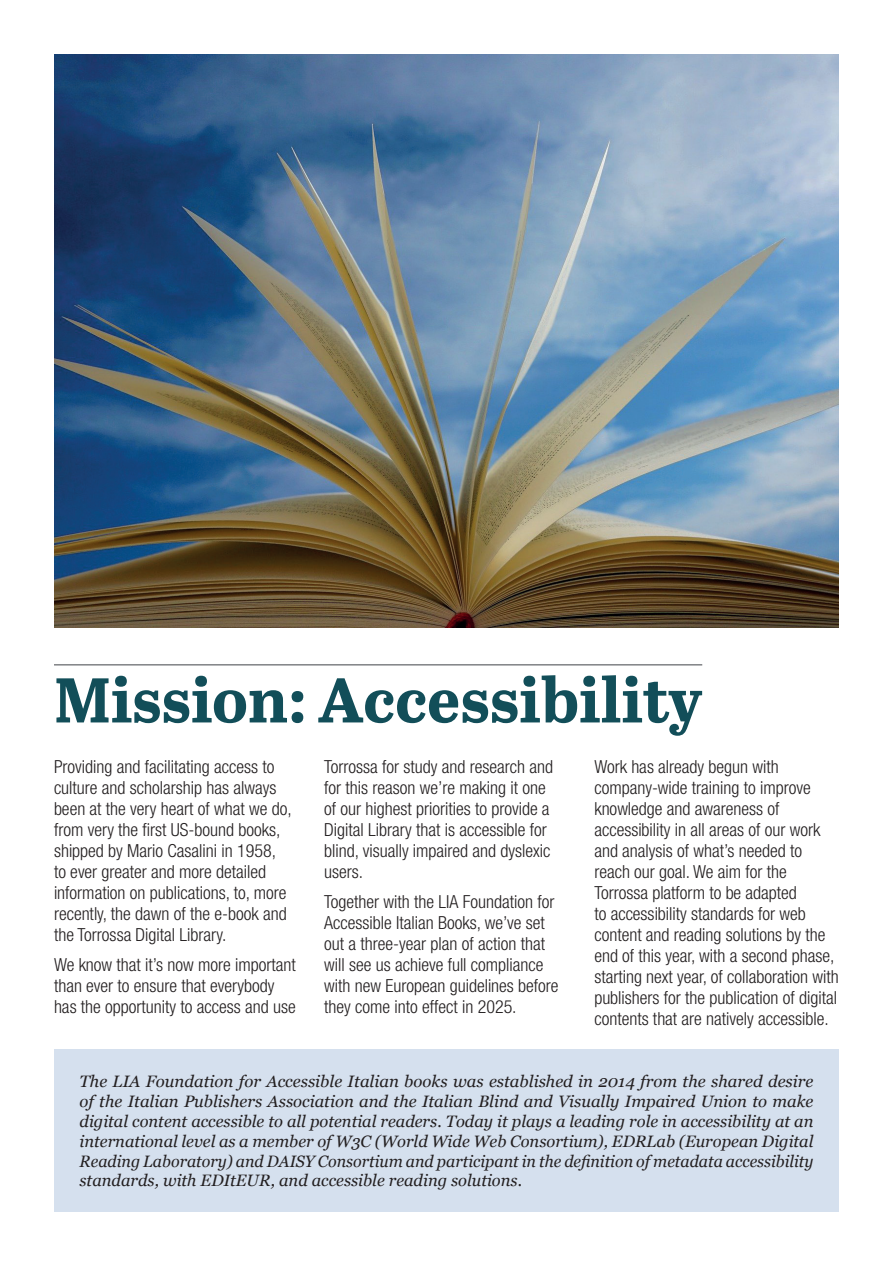
<style>
.page{position:relative;width:893px;height:1263px;background:#fff}
.page>*{position:absolute;margin:0;border:0;box-sizing:border-box;transform-origin:0 0}
.t1{font:700 63px "Abril Text";color:#124e59}
.t2{font:300 condensed 18px/21px "Helvetica Neue LT Std";color:#231f20}
.t3{font:italic 16.5px/19.8px "Georgia";color:#231f20;text-align:justify}
</style>
<div class="page">
<img style="left:54px;top:54px;width:785px;height:573px">
<hr style="left:54px;top:664px;width:648px;height:1px;background:#808285">
<div style="left:54px;top:1049px;width:785px;height:163px;background:#d5e0ee"></div>
<h1 class="t1" style="left:54px;top:653px;width:650px">Mission: Accessibility</h1>
<p class="t2" style="left:54px;top:756px;width:239px">Providing and facilitating access to culture and scholarship has always been at the very heart of what we do, from very the first US-bound books, shipped by Mario Casalini in 1958, to ever greater and more detailed information on publications, to, more recently, the dawn of the e-book and the Torrossa Digital Library.</p>
<p class="t2" style="left:54px;top:954px;width:243px">We know that it’s now more important than ever to ensure that everybody has the opportunity to access and use</p>
<p class="t2" style="left:324px;top:756px;width:230px">Torrossa for study and research and for this reason we’re making it one of our highest priorities to provide a<br>Digital Library that is accessible for blind, visually impaired and dyslexic users.</p>
<p class="t2" style="left:324px;top:891px;width:236px">Together with the LIA Foundation for Accessible Italian Books, we’ve set out a three-year plan of action that will see us achieve full compliance with new European guidelines before they come into effect in 2025.</p>
<p class="t2" style="left:594px;top:756px;width:246px">Work has already begun with company-wide training to improve knowledge and awareness of accessibility in all areas of our work and analysis of what’s needed to reach our goal. We aim for the Torrossa platform to be adapted<br>to accessibility standards for web content and reading solutions by the end of this year, with a second phase, starting next year, of collaboration with publishers for the publication of digital contents that are natively accessible.</p>
<p class="t3" style="left:80px;top:1072px;width:735px">The LIA Foundation for Accessible Italian books was established in 2014 from the shared desire of the Italian Publishers Association and the Italian Blind and Visually Impaired Union to make digital content accessible to all potential readers. Today it plays a leading role in accessibility at an international level as a member of W3C (World Wide Web Consortium), EDRLab (European Digital Reading Laboratory) and DAISY Consortium and participant in the definition of metadata accessibility standards, with EDItEUR, and accessible reading solutions.</p>
</div>
